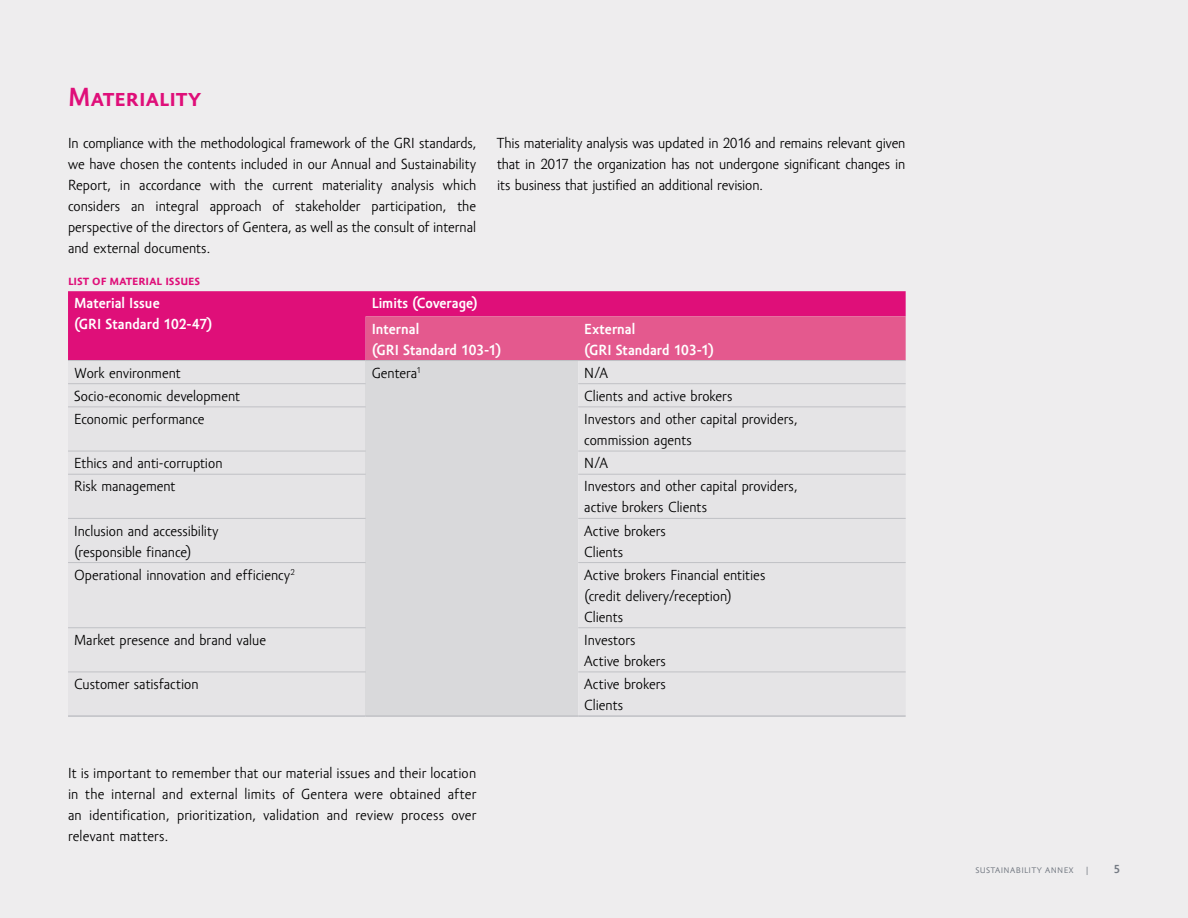
<style>
.page{position:relative;width:1188px;height:918px;background:#eeedee}
.page>*{position:absolute;margin:0;border:0;box-sizing:border-box;transform-origin:0 0}
.t1{font:700 27px "Amor Sans Pro";letter-spacing:.02em;color:#df0f79}
.t2{font:15px/21px "Amor Sans Pro";color:#000}
.t3{font:700 15px/21px "Amor Sans Pro";letter-spacing:.005em;color:#fff}
.t4{font:700 15px "Amor Sans Pro";color:#df0f79}
.t5{font:12px "Amor Sans Pro";letter-spacing:.04em;color:#757b84}
.t6{font:700 12px "Amor Sans Pro";color:#757b84}
</style>
<div class="page">
<div style="left:68px;top:291px;width:838px;height:69px;background:#df0f79"></div>
<div style="left:366px;top:316px;width:540px;height:44px;background:#e4598e"></div>
<div style="left:68px;top:361px;width:838px;height:354px;background:#e5e4e6"></div>
<div style="left:366px;top:361px;width:212px;height:355px;background:#d9d9db"></div>
<hr style="left:366px;top:715px;width:212px;height:2px;background:#c0c1c5">
<hr style="left:68px;top:360px;width:298px;height:1px;background:#c0c1c5">
<hr style="left:366px;top:360px;width:212px;height:1px;background:#c0c1c5">
<hr style="left:578px;top:360px;width:328px;height:1px;background:#c0c1c5">
<hr style="left:68px;top:383px;width:298px;height:1px;background:#c0c1c5">
<hr style="left:578px;top:383px;width:328px;height:1px;background:#c0c1c5">
<hr style="left:68px;top:406px;width:298px;height:1px;background:#c0c1c5">
<hr style="left:578px;top:406px;width:328px;height:1px;background:#c0c1c5">
<hr style="left:68px;top:451px;width:298px;height:1px;background:#c0c1c5">
<hr style="left:578px;top:451px;width:328px;height:1px;background:#c0c1c5">
<hr style="left:68px;top:474px;width:298px;height:1px;background:#c0c1c5">
<hr style="left:578px;top:474px;width:328px;height:1px;background:#c0c1c5">
<hr style="left:68px;top:518px;width:298px;height:1px;background:#c0c1c5">
<hr style="left:578px;top:518px;width:328px;height:1px;background:#c0c1c5">
<hr style="left:68px;top:562px;width:298px;height:1px;background:#c0c1c5">
<hr style="left:578px;top:562px;width:328px;height:1px;background:#c0c1c5">
<hr style="left:68px;top:627px;width:298px;height:1px;background:#c0c1c5">
<hr style="left:578px;top:627px;width:328px;height:1px;background:#c0c1c5">
<hr style="left:68px;top:672px;width:298px;height:1px;background:#c0c1c5">
<hr style="left:68px;top:715px;width:298px;height:2px;background:#c0c1c5">
<hr style="left:578px;top:672px;width:328px;height:1px;background:#c0c1c5">
<hr style="left:578px;top:715px;width:328px;height:2px;background:#c0c1c5">
<h1 class="t1" style="left:68px;top:82px;width:134px">Materiality</h1>
<p class="t2" style="left:68px;top:133px;width:410px;text-align:justify">In compliance with the methodological framework of the GRI standards, we have chosen the contents included in our Annual and Sustainability Report, in accordance with the current materiality analysis which considers an integral approach of stakeholder participation, the perspective of the directors of Gentera, as well as the consult of internal and external documents.</p>
<p class="t2" style="left:497px;top:133px;width:410px;text-align:justify">This materiality analysis was updated in 2016 and remains relevant given that in 2017 the organization has not undergone significant changes in its business that justified an additional revision.</p>
<p class="t4" style="left:68px;top:272px;width:134px">list of material issues</p>
<p class="t3" style="left:74px;top:293px;width:140px">Material Issue<br>(GRI Standard 102-47)</p>
<p class="t3" style="left:372px;top:291px;width:108px;line-height:25.2px">Limits (Coverage)<br>Internal</p>
<p class="t3" style="left:372px;top:339px;width:131px">(GRI Standard 103-1)</p>
<p class="t3" style="left:584px;top:318px;width:131px">External<br>(GRI Standard 103-1)</p>
<p class="t2" style="left:74px;top:363px;width:108px">Work environment</p>
<p class="t2" style="left:372px;top:363px;width:50px">Gentera<sup>1</sup></p>
<p class="t2" style="left:584px;top:363px;width:25px">N/A</p>
<p class="t2" style="left:74px;top:386px;width:168px">Socio-economic development</p>
<p class="t2" style="left:584px;top:386px;width:150px">Clients and active brokers</p>
<p class="t2" style="left:74px;top:409px;width:132px">Economic performance</p>
<p class="t2" style="left:584px;top:409px;width:215px">Investors and other capital providers, commission agents</p>
<p class="t2" style="left:74px;top:453px;width:150px">Ethics and anti-corruption</p>
<p class="t2" style="left:584px;top:453px;width:25px">N/A</p>
<p class="t2" style="left:74px;top:476px;width:103px">Risk management</p>
<p class="t2" style="left:584px;top:476px;width:215px">Investors and other capital providers, active brokers Clients</p>
<p class="t2" style="left:74px;top:521px;width:146px">Inclusion and accessibility (responsible finance)</p>
<p class="t2" style="left:584px;top:521px;width:83px">Active brokers<br>Clients</p>
<p class="t2" style="left:74px;top:565px;width:222px">Operational innovation and efficiency<sup>2</sup></p>
<p class="t2" style="left:584px;top:565px;width:183px">Active brokers Financial entities (credit delivery/reception)<br>Clients</p>
<p class="t2" style="left:74px;top:630px;width:194px">Market presence and brand value</p>
<p class="t2" style="left:584px;top:630px;width:83px">Investors<br>Active brokers</p>
<p class="t2" style="left:74px;top:674px;width:126px">Customer satisfaction</p>
<p class="t2" style="left:584px;top:674px;width:83px">Active brokers<br>Clients</p>
<p class="t2" style="left:68px;top:763px;width:410px;text-align:justify">It is important to remember that our material issues and their location in the internal and external limits of Gentera were obtained after an identification, prioritization, validation and review process over relevant matters.</p>
<p class="t5" style="left:975px;top:863px;width:114px">sustainability annex |</p>
<p class="t6" style="left:1114px;top:863px;width:8px">5</p>
</div>
